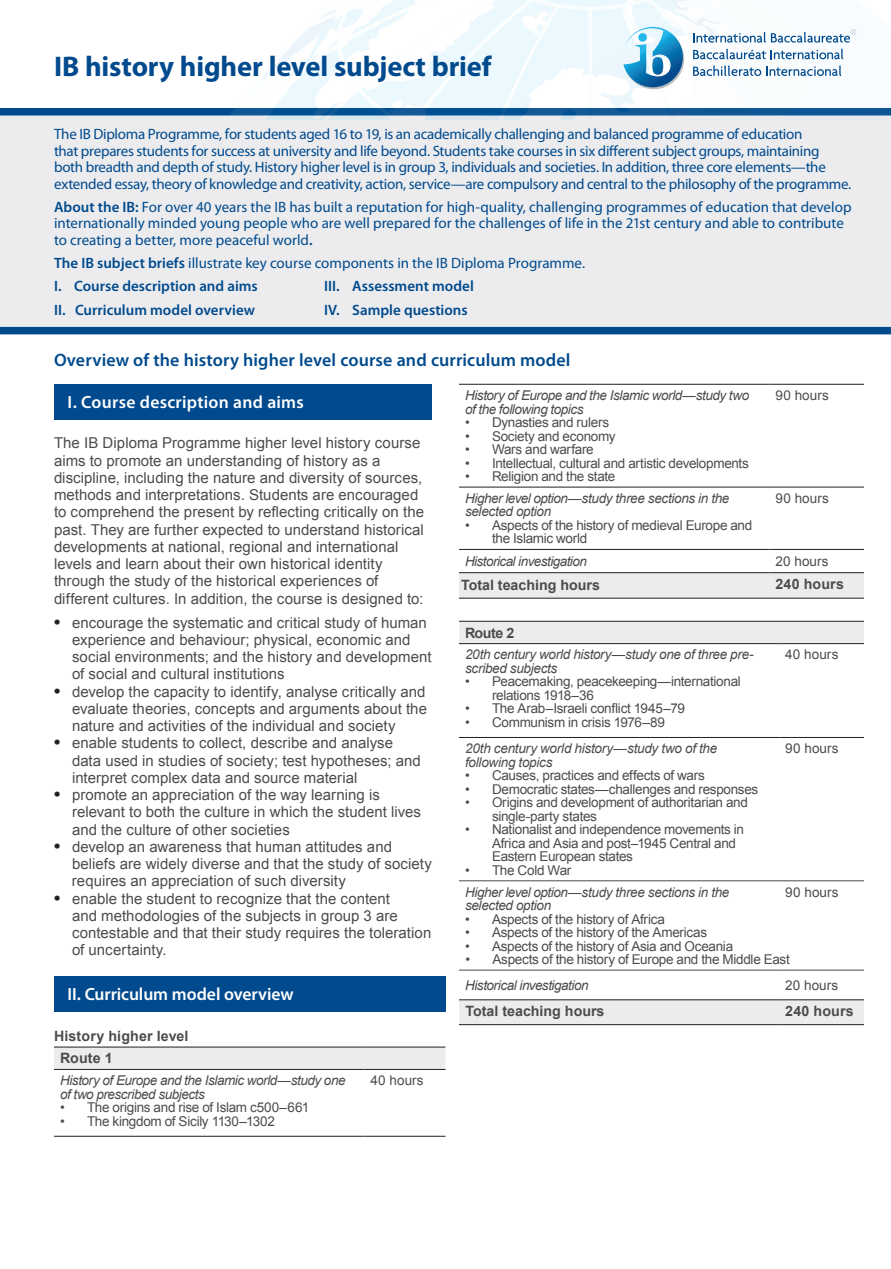
<style>
.page{position:relative;width:891px;height:1269px;background:#fff}
.page>*{position:absolute;margin:0;border:0;box-sizing:border-box;transform-origin:0 0}
.t1{font:700 28.5px "Myriad Pro";letter-spacing:-.005em;color:#004a8d}
.t2{font:600 18px "Myriad Pro";letter-spacing:.005em;color:#004a8d}
.t3{font:600 17.7px "Myriad Pro";color:#fff}
.t4{font:15px/17.2px "Arial";letter-spacing:.005em;color:#4b4c4d}
.t5{font:15px/16.5px "Myriad Pro";letter-spacing:-.015em;color:#004a8d}
.t6{font:600 15px "Myriad Pro";color:#004a8d}
.t7{font:700 14.25px/22.8px "Arial";color:#4b4c4d}
.t8{font:13.5px/13.5px "Arial";letter-spacing:-.02em;color:#4b4c4d}
.t9{font:italic 13.5px/13.5px "Arial";letter-spacing:-.025em;color:#4b4c4d}
.s1{font-weight:600}
.s2{font-family:"Times";font-size:18px;color:#231f20}
</style>
<div class="page">
<div style="left:0;top:108px;width:891px;height:226px;background:#ececee"></div>
<svg style="left:459px;top:622px;width:405px;height:402px"></svg>
<hr style="left:459px;top:621px;width:320px;height:1px;background:#231f20">
<hr style="left:779px;top:621px;width:85px;height:1px;background:#231f20">
<hr style="left:459px;top:643px;width:320px;height:1px;background:#231f20">
<hr style="left:779px;top:643px;width:85px;height:1px;background:#231f20">
<hr style="left:459px;top:737px;width:320px;height:1px;background:#231f20">
<hr style="left:779px;top:737px;width:85px;height:1px;background:#231f20">
<hr style="left:459px;top:999px;width:320px;height:1px;background:#231f20">
<hr style="left:779px;top:999px;width:85px;height:1px;background:#231f20">
<hr style="left:459px;top:1024px;width:320px;height:1px;background:#231f20">
<hr style="left:779px;top:1024px;width:85px;height:1px;background:#231f20">
<hr style="left:459px;top:880px;width:320px;height:1px;background:#4b4c4d">
<hr style="left:779px;top:880px;width:85px;height:1px;background:#4b4c4d">
<hr style="left:459px;top:970px;width:320px;height:1px;background:#4b4c4d">
<hr style="left:779px;top:970px;width:85px;height:1px;background:#4b4c4d">
<svg style="left:227px;top:0;width:664px;height:120px"></svg>
<svg style="left:599px;top:0;width:257px;height:113px"></svg>
<div style="left:54px;top:1048px;width:392px;height:21px;background:#ececee"></div>
<hr style="left:54px;top:1047px;width:310px;height:1px;background:#231f20">
<hr style="left:364px;top:1047px;width:82px;height:1px;background:#231f20">
<hr style="left:54px;top:1069px;width:310px;height:1px;background:#231f20">
<hr style="left:364px;top:1069px;width:82px;height:1px;background:#231f20">
<hr style="left:54px;top:1136px;width:310px;height:1px;background:#231f20">
<hr style="left:364px;top:1136px;width:82px;height:1px;background:#231f20">
<div style="left:54px;top:384px;width:378px;height:35px;background:#004a8d"></div>
<div style="left:54px;top:976px;width:392px;height:35px;background:#004a8d"></div>
<svg style="left:459px;top:573px;width:405px;height:25px;background:#e7e7e9"></svg>
<hr style="left:459px;top:384px;width:311px;height:1px;background:#231f20">
<hr style="left:770px;top:384px;width:94px;height:1px;background:#231f20">
<hr style="left:459px;top:487px;width:311px;height:1px;background:#231f20">
<hr style="left:770px;top:487px;width:94px;height:1px;background:#231f20">
<hr style="left:459px;top:549px;width:311px;height:1px;background:#231f20">
<hr style="left:770px;top:549px;width:94px;height:1px;background:#231f20">
<hr style="left:459px;top:572px;width:311px;height:1px;background:#231f20">
<hr style="left:770px;top:572px;width:94px;height:1px;background:#231f20">
<hr style="left:459px;top:598px;width:311px;height:1px;background:#231f20">
<hr style="left:770px;top:598px;width:94px;height:1px;background:#231f20">
<h1 class="t1" style="left:54px;top:48px;width:439px">IB history higher level subject brief</h1>
<p class="t5" style="left:54px;top:126px;width:799px">The IB Diploma Programme, for students aged 16 to 19, is an academically challenging and balanced programme of education<br>that prepares students for success at university and life beyond. Students take courses in six different subject groups, maintaining both breadth and depth of study. History higher level is in group 3, individuals and societies. In addition, three core elements—the extended essay, theory of knowledge and creativity, action, service—are compulsory and central to the philosophy of the programme.</p>
<p class="t5" style="left:54px;top:198px;width:799px"><span class="s1">About the IB:</span> For over 40 years the IB has built a reputation for high-quality, challenging programmes of education that develop internationally minded young people who are well prepared for the challenges of life in the 21st century and able to contribute to creating a better, more peaceful world<span class="s1">.</span></p>
<p class="t5" style="left:54px;top:251px;width:533px;line-height:23.2px"><span class="s1">The IB subject briefs</span> illustrate key course components in the IB Diploma Programme.<br><span class="s1">I. Course description and aims</span></p>
<p class="t6" style="left:324px;top:277px;width:151px">III. Assessment model</p>
<p class="t6" style="left:54px;top:300px;width:202px">II. Curriculum model overview</p>
<p class="t6" style="left:324px;top:300px;width:145px">IV. Sample questions</p>
<p class="t2" style="left:54px;top:348px;width:518px">Overview of the history higher level course and curriculum model</p>
<p class="t3" style="left:68px;top:391px;width:238px">I. Course description and aims</p>
<p class="t4" style="left:54px;top:435px;width:372px">The IB Diploma Programme higher level history course aims to promote an understanding of history as a discipline, including the nature and diversity of sources, methods and interpretations. Students are encouraged to comprehend the present by reflecting critically on the past. They are further expected to understand historical developments at national, regional and international levels and learn about their own historical identity through the study of the historical experiences of different cultures. In addition, the course is designed to:</p>
<p class="t4" style="left:72px;top:614px;width:361px;text-indent:-18px"><span class="s2">•</span> encourage the systematic and critical study of human experience and behaviour; physical, economic and social environments; and the history and development of social and cultural institutions</p>
<p class="t4" style="left:72px;top:683px;width:357px;text-align:justify;text-indent:-18px"><span class="s2">•</span> develop the capacity to identify, analyse critically and evaluate theories, concepts and arguments about the nature and activities of the individual and society</p>
<p class="t4" style="left:72px;top:735px;width:350px;text-indent:-18px"><span class="s2">•</span> enable students to collect, describe and analyse data used in studies of society; test hypotheses; and interpret complex data and source material</p>
<p class="t4" style="left:72px;top:786px;width:351px;text-indent:-18px"><span class="s2">•</span> promote an appreciation of the way learning is relevant to both the culture in which the student lives and the culture of other societies</p>
<p class="t4" style="left:72px;top:838px;width:361px;text-indent:-18px"><span class="s2">•</span> develop an awareness that human attitudes and beliefs are widely diverse and that the study of society requires an appreciation of such diversity</p>
<p class="t4" style="left:72px;top:890px;width:361px;text-indent:-18px"><span class="s2">•</span> enable the student to recognize that the content<br>and methodologies of the subjects in group 3 are contestable and that their study requires the toleration of uncertainty.</p>
<p class="t3" style="left:68px;top:983px;width:228px">II. Curriculum model overview</p>
<p class="t7" style="left:60px;top:1025px;width:130px;text-indent:-6px">History higher level<br>Route 1</p>
<p class="t9" style="left:60px;top:1074px;width:287px">History of Europe and the Islamic world—study one of two prescribed subjects</p>
<p class="t8" style="left:60px;top:1101px;width:251px">• The origins and rise of Islam c500–661</p>
<p class="t8" style="left:60px;top:1114px;width:217px">• The kingdom of Sicily 1130–1302</p>
<p class="t8" style="left:370px;top:1074px;width:55px">40 hours</p>
<p class="t9" style="left:465px;top:389px;width:286px">History of Europe and the Islamic world—study two of the following topics</p>
<p class="t8" style="left:465px;top:416px;width:146px">• Dynasties and rulers</p>
<p class="t8" style="left:465px;top:429px;width:152px">• Society and economy</p>
<p class="t8" style="left:465px;top:443px;width:130px">• Wars and warfare</p>
<p class="t8" style="left:465px;top:456px;width:285px">• Intellectual, cultural and artistic developments</p>
<p class="t8" style="left:465px;top:470px;width:152px">• Religion and the state</p>
<p class="t9" style="left:465px;top:492px;width:266px">Higher level option—study three sections in the selected option</p>
<p class="t8" style="left:492px;top:519px;width:262px;text-indent:-27px">• Aspects of the history of medieval Europe and the Islamic world</p>
<p class="t8" style="left:776px;top:389px;width:55px">90 hours</p>
<p class="t8" style="left:776px;top:492px;width:55px">90 hours</p>
<p class="t9" style="left:465px;top:555px;width:123px">Historical investigation</p>
<p class="t8" style="left:776px;top:555px;width:55px">20 hours</p>
<p class="t7" style="left:461px;top:574px;width:141px">Total teaching hours</p>
<p class="t7" style="left:776px;top:573px;width:70px">240 hours</p>
<p class="t7" style="left:465px;top:622px;width:51px">Route 2</p>
<p class="t9" style="left:465px;top:648px;width:290px">20th century world history—study one of three pre&shy;scribed subjects</p>
<p class="t8" style="left:492px;top:675px;width:250px;text-indent:-27px">• Peacemaking, peacekeeping—international relations 1918–36</p>
<p class="t8" style="left:465px;top:702px;width:222px">• The Arab–Israeli conflict 1945–79</p>
<p class="t8" style="left:465px;top:716px;width:202px">• Communism in crisis 1976–89</p>
<p class="t9" style="left:465px;top:742px;width:254px">20th century world history—study two of the following topics</p>
<p class="t8" style="left:465px;top:769px;width:241px">• Causes, practices and effects of wars</p>
<p class="t8" style="left:465px;top:782px;width:295px">• Democratic states—challenges and responses</p>
<p class="t8" style="left:492px;top:796px;width:257px;text-indent:-27px">• Origins and development of authoritarian and single-party states</p>
<p class="t8" style="left:492px;top:823px;width:254px;text-indent:-27px">• Nationalist and independence movements in<br>Africa and Asia and post–1945 Central and<br>Eastern European states</p>
<p class="t8" style="left:465px;top:863px;width:108px">• The Cold War</p>
<p class="t8" style="left:785px;top:648px;width:55px">40 hours</p>
<p class="t8" style="left:785px;top:742px;width:55px">90 hours</p>
<p class="t8" style="left:785px;top:885px;width:55px">90 hours</p>
<p class="t9" style="left:465px;top:885px;width:266px">Higher level option—study three sections in the selected option</p>
<p class="t8" style="left:465px;top:912px;width:201px">• Aspects of the history of Africa</p>
<p class="t8" style="left:465px;top:926px;width:244px">• Aspects of the history of the Americas</p>
<p class="t8" style="left:465px;top:939px;width:270px">• Aspects of the history of Asia and Oceania</p>
<p class="t8" style="left:465px;top:953px;width:326px">• Aspects of the history of Europe and the Middle East</p>
<p class="t9" style="left:465px;top:979px;width:125px">Historical investigation</p>
<p class="t8" style="left:785px;top:979px;width:55px">20 hours</p>
<p class="t7" style="left:785px;top:1000px;width:70px">240 hours</p>
<p class="t7" style="left:465px;top:1001px;width:141px">Total teaching hours</p>
</div>
